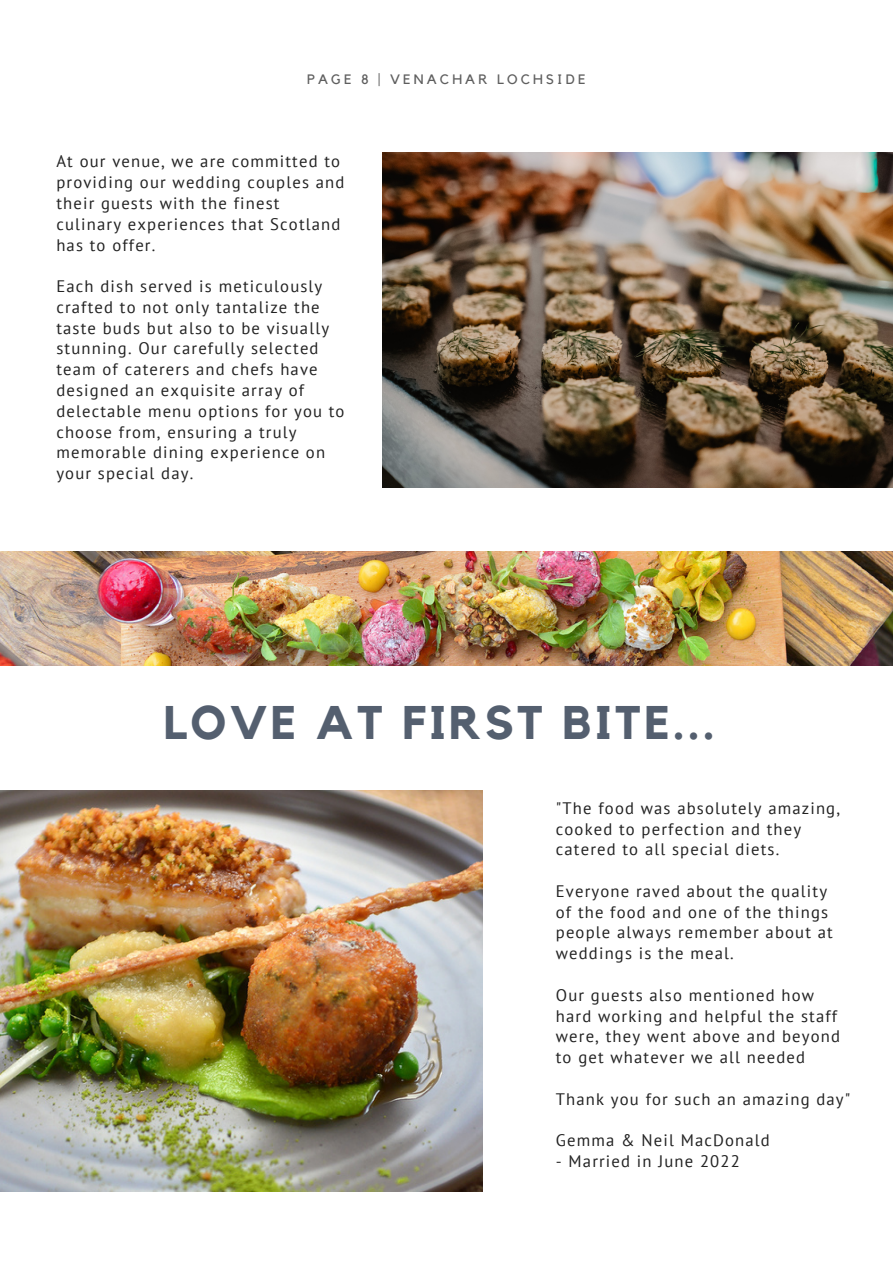
<style>
.page{position:relative;width:893px;height:1264px;background:#fff}
.page>*{position:absolute;margin:0;border:0;box-sizing:border-box;transform-origin:0 0}
.t1{font:700 46.95px "Kollektif";letter-spacing:.07em;color:#545f6f}
.t2{font:16.65px/20.7px "PT Sans";letter-spacing:.07em;color:#222}
.t3{font:13.65px "Kollektif";letter-spacing:.23em;color:#222}
</style>
<div class="page">
<img style="left:382px;top:153px;width:510px;height:335px">
<img style="left:0;top:790px;width:483px;height:401px">
<img style="left:0;top:552px;width:892px;height:113px">
<p class="t3" style="left:307px;top:73px;width:280px">PAGE 8 | VENACHAR LOCHSIDE</p>
<p class="t2" style="left:56px;top:151px;width:289px">At our venue, we are committed to providing our wedding couples and their guests with the finest culinary experiences that Scotland has to offer.</p>
<p class="t2" style="left:56px;top:275px;width:289px">Each dish served is meticulously crafted to not only tantalize the taste buds but also to be visually stunning. Our carefully selected team of caterers and chefs have designed an exquisite array of delectable menu options for you to choose from, ensuring a truly memorable dining experience on your special day.</p>
<p class="t1" style="left:164px;top:701px;width:552px">LOVE AT FIRST BITE...</p>
<p class="t2" style="left:556px;top:797px;width:286px">"The food was absolutely amazing, cooked to perfection and they catered to all special diets.</p>
<p class="t2" style="left:556px;top:880px;width:273px">Everyone raved about the quality</p>
<p class="t2" style="left:556px;top:901px;width:278px">of the food and one of the things people always remember about at weddings is the meal.</p>
<p class="t2" style="left:556px;top:984px;width:286px">Our guests also mentioned how hard working and helpful the staff were, they went above and beyond to get whatever we all needed</p>
<p class="t2" style="left:556px;top:1088px;width:296px">Thank you for such an amazing day"</p>
<p class="t2" style="left:556px;top:1129px;width:215px">Gemma &amp; Neil MacDonald</p>
<p class="t2" style="left:556px;top:1150px;width:185px">- Married in June 2022</p>
</div>
